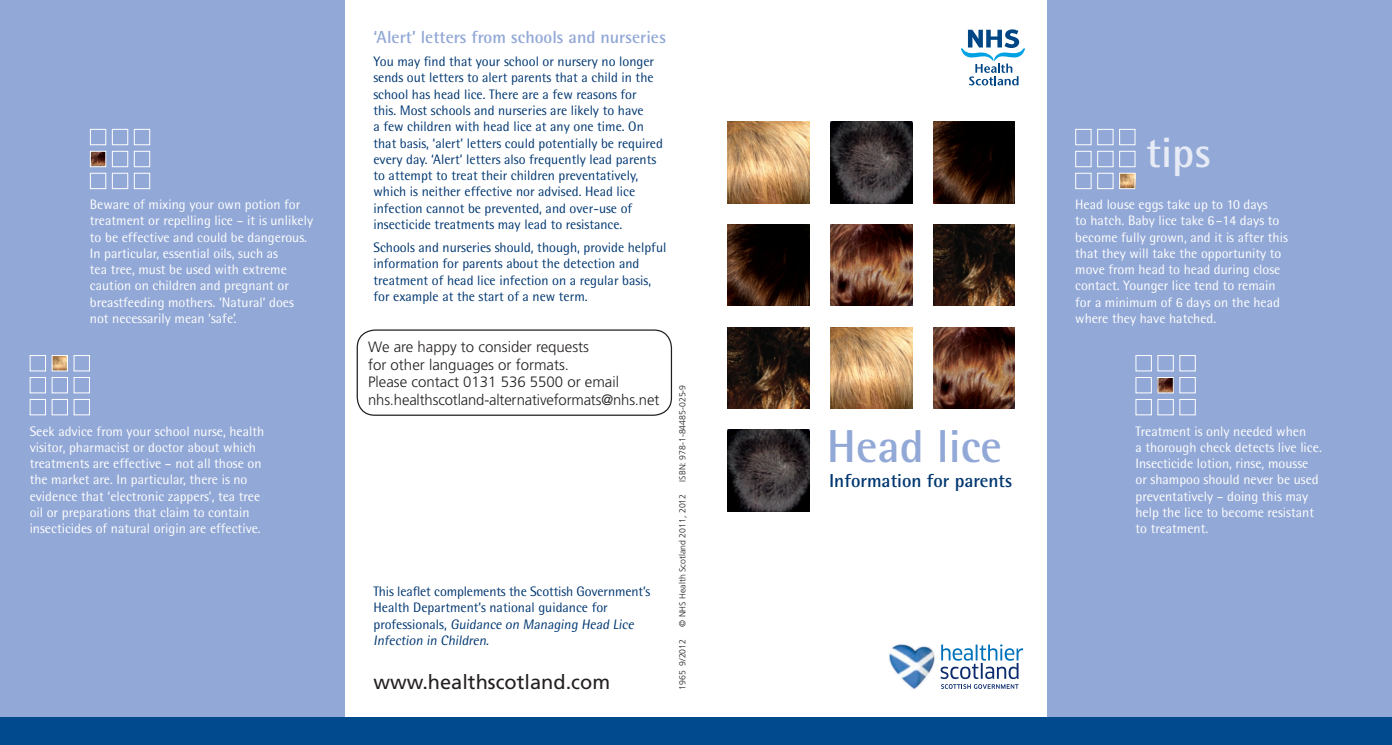
<style>
.page{position:relative;width:1392px;height:745px;background:#fff}
.page>*{position:absolute;margin:0;border:0;box-sizing:border-box;transform-origin:0 0}
.t1{font:700 46.25px "Rotis Semi Sans";color:#92a8d6}
.t2{font:700 42.5px "Rotis Semi Sans";color:#e6ebf6}
.t3{font:20px "Frutiger";color:#231f20}
.t4{font:700 18.75px "Rotis Semi Sans";color:#003771}
.t5{font:700 17.5px "Rotis Semi Sans";color:#92a8d6}
.t6{font:300 15px/17.5px "Frutiger";color:#231f20}
.t7{font:13.75px/16.2px "Rotis Semi Sans";color:#fff}
.t8{font:13.75px/16.2px "Rotis Semi Sans";color:#003771}
.t9{font:300 8.75px "Frutiger";color:#231f20}
</style>
<div class="page">
<div style="left:1047px;top:0;width:345px;height:720px;background:#92a8d6"></div>
<div style="left:1119px;top:129px;width:16px;height:16px;border:1px solid #fff"></div>
<div style="left:1075px;top:151px;width:16px;height:16px;border:1px solid #fff"></div>
<div style="left:1075px;top:129px;width:16px;height:16px;border:1px solid #fff"></div>
<div style="left:1097px;top:173px;width:16px;height:16px;border:1px solid #fff"></div>
<div style="left:1097px;top:129px;width:16px;height:16px;border:1px solid #fff"></div>
<div style="left:1119px;top:151px;width:16px;height:16px;border:1px solid #fff"></div>
<div style="left:1075px;top:173px;width:16px;height:16px;border:1px solid #fff"></div>
<div style="left:1097px;top:151px;width:16px;height:16px;border:1px solid #fff"></div>
<img style="left:1121px;top:175px;width:12px;height:12px">
<div style="left:1119px;top:173px;width:16px;height:16px;border:1px solid #fff"></div>
<div style="left:1179px;top:355px;width:16px;height:16px;border:1px solid #fff"></div>
<div style="left:1135px;top:377px;width:16px;height:16px;border:1px solid #fff"></div>
<div style="left:1135px;top:355px;width:16px;height:16px;border:1px solid #fff"></div>
<div style="left:1157px;top:399px;width:16px;height:16px;border:1px solid #fff"></div>
<div style="left:1157px;top:355px;width:16px;height:16px;border:1px solid #fff"></div>
<div style="left:1179px;top:377px;width:16px;height:16px;border:1px solid #fff"></div>
<div style="left:1135px;top:399px;width:16px;height:16px;border:1px solid #fff"></div>
<img style="left:1159px;top:379px;width:12px;height:12px">
<div style="left:1157px;top:377px;width:16px;height:16px;border:1px solid #fff"></div>
<div style="left:1179px;top:399px;width:16px;height:16px;border:1px solid #fff"></div>
<div style="left:357px;top:329px;width:315px;height:87px;border:1px solid #231f20;border-radius:18px"></div>
<div style="left:0;top:0;width:345px;height:720px;background:#92a8d6"></div>
<div style="left:134px;top:129px;width:16px;height:16px;border:1px solid #fff"></div>
<div style="left:90px;top:129px;width:16px;height:16px;border:1px solid #fff"></div>
<div style="left:112px;top:173px;width:16px;height:16px;border:1px solid #fff"></div>
<div style="left:112px;top:129px;width:16px;height:16px;border:1px solid #fff"></div>
<div style="left:134px;top:151px;width:16px;height:16px;border:1px solid #fff"></div>
<div style="left:90px;top:173px;width:16px;height:16px;border:1px solid #fff"></div>
<div style="left:112px;top:151px;width:16px;height:16px;border:1px solid #fff"></div>
<div style="left:134px;top:173px;width:16px;height:16px;border:1px solid #fff"></div>
<img style="left:92px;top:153px;width:12px;height:12px">
<div style="left:90px;top:151px;width:16px;height:16px;border:1px solid #fff"></div>
<img style="left:54px;top:357px;width:12px;height:12px">
<div style="left:52px;top:355px;width:16px;height:16px;border:1px solid #fff"></div>
<div style="left:74px;top:355px;width:16px;height:16px;border:1px solid #fff"></div>
<div style="left:30px;top:377px;width:16px;height:16px;border:1px solid #fff"></div>
<div style="left:30px;top:355px;width:16px;height:16px;border:1px solid #fff"></div>
<div style="left:52px;top:399px;width:16px;height:16px;border:1px solid #fff"></div>
<div style="left:74px;top:377px;width:16px;height:16px;border:1px solid #fff"></div>
<div style="left:30px;top:399px;width:16px;height:16px;border:1px solid #fff"></div>
<div style="left:52px;top:377px;width:16px;height:16px;border:1px solid #fff"></div>
<div style="left:74px;top:399px;width:16px;height:16px;border:1px solid #fff"></div>
<div style="left:0;top:717px;width:1392px;height:28px;background:#004a8d"></div>
<img style="left:933px;top:122px;width:82px;height:81px">
<img style="left:728px;top:224px;width:81px;height:82px">
<img style="left:728px;top:122px;width:81px;height:81px">
<img style="left:830px;top:327px;width:82px;height:82px">
<img style="left:830px;top:122px;width:82px;height:81px">
<img style="left:728px;top:430px;width:81px;height:81px">
<img style="left:933px;top:224px;width:82px;height:82px">
<img style="left:728px;top:327px;width:81px;height:82px">
<img style="left:830px;top:224px;width:82px;height:82px">
<img style="left:933px;top:327px;width:82px;height:82px">
<svg style="left:961px;top:29px;width:64px;height:56px"></svg>
<svg style="left:940px;top:644px;width:83px;height:45px"></svg>
<img style="left:889px;top:644px;width:46px;height:46px">
<p class="t7" style="left:90px;top:196px;width:225px">Beware of mixing your own potion for treatment or repelling lice – it is unlikely to be effective and could be dangerous.<br>In particular, essential oils, such as<br>tea tree, must be used with extreme caution on children and pregnant or breastfeeding mothers. ‘Natural’ does not necessarily mean ‘safe’.</p>
<p class="t7" style="left:30px;top:423px;width:236px">Seek advice from your school nurse, health visitor, pharmacist or doctor about which treatments are effective – not all those on the market are. In particular, there is no evidence that ‘electronic zappers’, tea tree oil or preparations that claim to contain insecticides of natural origin are effective.</p>
<p class="t5" style="left:373px;top:26px;width:294px">‘Alert’ letters from schools and nurseries</p>
<p class="t8" style="left:373px;top:53px;width:291px">You may find that your school or nursery no longer sends out letters to alert parents that a child in the school has head lice. There are a few reasons for this. Most schools and nurseries are likely to have<br>a few children with head lice at any one time. On that basis, ‘alert’ letters could potentially be required every day. ‘Alert’ letters also frequently lead parents to attempt to treat their children preventatively, which is neither effective nor advised. Head lice infection cannot be prevented, and over-use of insecticide treatments may lead to resistance.</p>
<p class="t8" style="left:373px;top:239px;width:294px">Schools and nurseries should, though, provide helpful information for parents about the detection and treatment of head lice infection on a regular basis, for example at the start of a new term.</p>
<p class="t6" style="left:368px;top:338px;width:293px">We are happy to consider requests<br>for other languages or formats.<br>Please contact 0131 536 5500 or email nhs.healthscotland-alternativeformats@nhs.net</p>
<p class="t8" style="left:373px;top:583px;width:278px">This leaflet complements the Scottish Government’s Health Department’s national guidance for<br>p rofess i o n a l s, Guidance on Managing Head Lice Infection in Children.</p>
<h3 class="t3" style="left:373px;top:670px;width:238px">www.healthscotland.com</h3>
<p class="t9" style="left:677px;top:482px;width:98px;rotate:-90deg">ISBN: 978-1-84485-025-9</p>
<p class="t9" style="left:677px;top:627px;width:134px;rotate:-90deg">© NHS Health Scotland 2011, 2012</p>
<p class="t9" style="left:677px;top:690px;width:53px;rotate:-90deg">1965 9/2012</p>
<h1 class="t1" style="left:827px;top:418px;width:176px">Head lice</h1>
<h3 class="t4" style="left:829px;top:469px;width:185px">Information for parents</h3>
<h2 class="t2" style="left:1146px;top:127px;width:67px">tips</h2>
<p class="t7" style="left:1075px;top:196px;width:214px">Head louse eggs take up to 10 days<br>to hatch. Baby lice take 6–14 days to become fully grown, and it is after this that they will take the opportunity to move from head to head during close contact. Younger lice tend to remain for a minimum of 6 days on the head where they have hatched.</p>
<p class="t7" style="left:1135px;top:423px;width:188px">Treatment is only needed when<br>a thorough check detects live lice.<br>Insecticide lotion, rinse, mousse or shampoo should never be used preventatively – doing this may help the lice to become resistant to treatment.</p>
</div>
